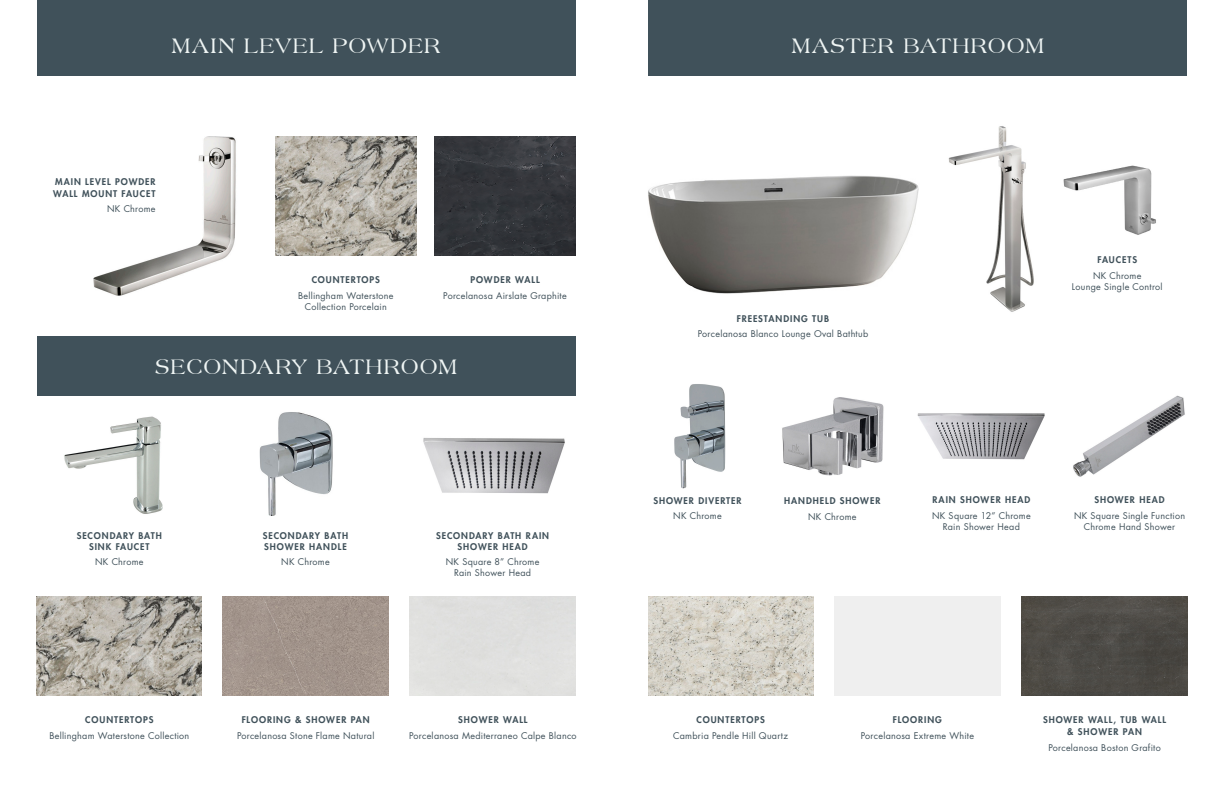
<style>
.page{position:relative;width:1224px;height:792px;background:#fff}
.page>*{position:absolute;margin:0;border:0;box-sizing:border-box;transform-origin:0 0}
.Category{font:22px "Americana BT";letter-spacing:.05em;color:#eff5f4}
.Item_Description{font:9px/10.8px "Futura Std";letter-spacing:.03em;color:#40515a;text-align:center}
.Item_Name{font:800 9px/10.8px "Futura Std";letter-spacing:.105em;color:#40515a;text-align:center}
</style>
<div class="page">
<img style="left:275px;top:136px;width:142px;height:120px">
<img style="left:435px;top:136px;width:140px;height:120px">
<div style="left:37px;top:0;width:538px;height:76px;background:#40515a"></div>
<img style="left:259px;top:412px;width:74px;height:104px">
<img style="left:36px;top:596px;width:166px;height:100px">
<img style="left:223px;top:596px;width:166px;height:100px">
<div style="left:37px;top:336px;width:538px;height:60px;background:#40515a"></div>
<img style="left:93px;top:136px;width:143px;height:160px">
<img style="left:64px;top:416px;width:99px;height:98px">
<img style="left:423px;top:438px;width:142px;height:56px">
<div style="left:649px;top:0;width:538px;height:76px;background:#40515a"></div>
<img style="left:1021px;top:596px;width:167px;height:100px">
<img style="left:648px;top:596px;width:166px;height:100px">
<img style="left:1063px;top:165px;width:93px;height:70px">
<img style="left:948px;top:126px;width:86px;height:186px">
<img style="left:782px;top:397px;width:102px;height:79px">
<img style="left:1073px;top:395px;width:112px;height:82px">
<img style="left:674px;top:384px;width:52px;height:105px">
<img style="left:917px;top:413px;width:128px;height:47px">
<img style="left:648px;top:175px;width:271px;height:119px">
<p class="Category" style="left:172px;top:33px;width:270px">MAIN LEVEL POWDER</p>
<p class="Item_Name" style="left:55px;top:177px;width:102px">MAIN LEVEL POWDER</p>
<p class="Item_Name" style="left:53px;top:188px;width:104px">WALL MOUNT FAUCET</p>
<p class="Item_Description" style="left:107px;top:203px;width:50px">NK Chrome</p>
<p class="Item_Name" style="left:312px;top:275px;width:70px">COUNTERTOPS</p>
<p class="Item_Description" style="left:298px;top:290px;width:97px">Bellingham Waterstone<br>Collection Porcelain</p>
<p class="Item_Name" style="left:470px;top:275px;width:71px">POWDER WALL</p>
<p class="Item_Description" style="left:443px;top:290px;width:125px">Porcelanosa Airslate Graphite</p>
<p class="Category" style="left:155px;top:354px;width:304px">SECONDARY BATHROOM</p>
<p class="Item_Name" style="left:77px;top:530px;width:87px">SECONDARY BATH<br>SINK FAUCET</p>
<p class="Item_Description" style="left:95px;top:556px;width:50px">NK Chrome</p>
<p class="Item_Name" style="left:263px;top:530px;width:87px;text-align:left">SECONDARY BATH<br>SHOWER HANDLE</p>
<p class="Item_Description" style="left:281px;top:556px;width:50px">NK Chrome</p>
<p class="Item_Name" style="left:436px;top:530px;width:114px">SECONDARY BATH RAIN<br>SHOWER HEAD</p>
<p class="Item_Description" style="left:446px;top:556px;width:95px">NK Square 8” Chrome<br>Rain Shower Head</p>
<p class="Item_Name" style="left:85px;top:715px;width:70px">COUNTERTOPS</p>
<p class="Item_Description" style="left:49px;top:730px;width:142px">Bellingham Waterstone Collection</p>
<p class="Item_Name" style="left:242px;top:715px;width:130px">FLOORING &amp; SHOWER PAN</p>
<p class="Item_Description" style="left:237px;top:730px;width:139px">Porcelanosa Stone Flame Natural</p>
<p class="Item_Name" style="left:458px;top:715px;width:71px">SHOWER WALL</p>
<p class="Item_Description" style="left:409px;top:730px;width:169px">Porcelanosa Mediterraneo Calpe Blanco</p>
<p class="Category" style="left:792px;top:33px;width:254px">MASTER BATHROOM</p>
<p class="Item_Name" style="left:737px;top:313px;width:94px">FREESTANDING TUB</p>
<p class="Item_Description" style="left:698px;top:328px;width:172px">Porcelanosa Blanco Lounge Oval Bathtub</p>
<p class="Item_Name" style="left:1097px;top:255px;width:41px">FAUCETS</p>
<p class="Item_Description" style="left:1093px;top:270px;width:50px">NK Chrome</p>
<p class="Item_Description" style="left:1072px;top:281px;width:92px">Lounge Single Control</p>
<p class="Item_Name" style="left:653px;top:495px;width:90px">SHOWER DIVERTER</p>
<p class="Item_Description" style="left:673px;top:510px;width:50px">NK Chrome</p>
<p class="Item_Name" style="left:784px;top:496px;width:98px">HANDHELD SHOWER</p>
<p class="Item_Description" style="left:808px;top:511px;width:50px">NK Chrome</p>
<p class="Item_Name" style="left:932px;top:495px;width:99px">RAIN SHOWER HEAD</p>
<p class="Item_Description" style="left:932px;top:510px;width:100px">NK Square 12” Chrome<br>Rain Shower Head</p>
<p class="Item_Name" style="left:1094px;top:495px;width:72px">SHOWER HEAD</p>
<p class="Item_Description" style="left:1074px;top:510px;width:113px">NK Square Single Function<br>Chrome Hand Shower</p>
<p class="Item_Name" style="left:697px;top:715px;width:70px">COUNTERTOPS</p>
<p class="Item_Description" style="left:673px;top:730px;width:116px">Cambria Pendle Hill Quartz</p>
<p class="Item_Name" style="left:893px;top:715px;width:51px">FLOORING</p>
<p class="Item_Description" style="left:861px;top:730px;width:115px">Porcelanosa Extreme White</p>
<p class="Item_Name" style="left:1043px;top:714px;width:125px;line-height:12px">SHOWER WALL, TUB WALL &amp; SHOWER PAN</p>
<p class="Item_Description" style="left:1048px;top:742px;width:114px">Porcelanosa Boston Grafito</p>
</div>
